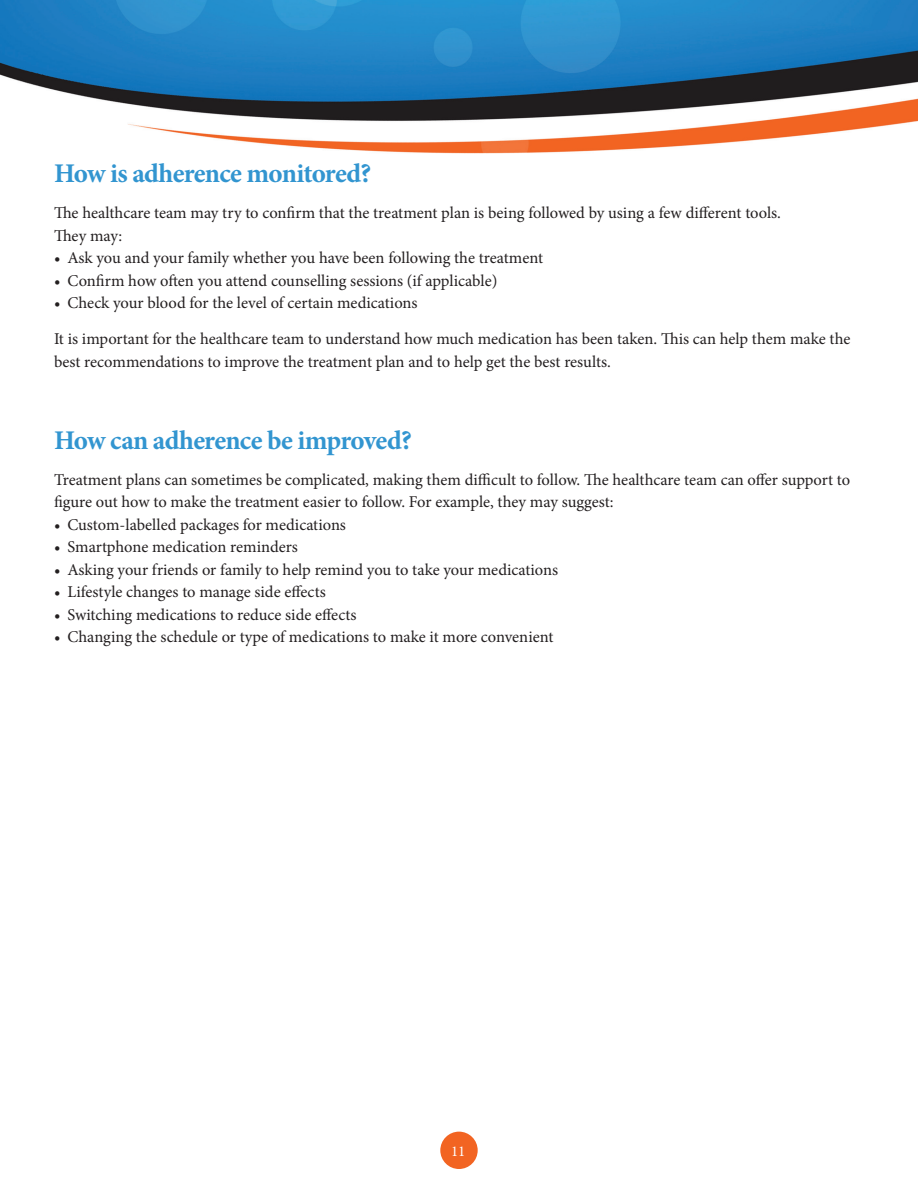
<style>
.page{position:relative;width:918px;height:1188px;background:#fff}
.page>*{position:absolute;margin:0;border:0;box-sizing:border-box;transform-origin:0 0}
.Subhead1{font:700 27px "Minion Pro";letter-spacing:-.03em;color:#3295d0}
.Body{font:16.5px/22.5px "Minion Pro";letter-spacing:-.005em;color:#231f20}
.Tab-Body{font:16.5px "Minion Pro";letter-spacing:-.005em;color:#231f20}
.t1{font:15px "Minion Pro";color:#fff}
</style>
<div class="page">
<img style="left:0;top:0;width:918px;height:154px">
<div style="left:440px;top:1132px;width:38px;height:37px;background:#f26422;border-radius:50%"></div>
<p class="Subhead1" style="left:54px;top:155px;width:319px">How is adherence monitored?</p>
<p class="Body" style="left:54px;top:202px;width:729px">The healthcare team may try to confirm that the treatment plan is being followed by using a few different tools.<br>They may:</p>
<p class="Tab-Body" style="left:54px;top:247px;width:491px">• Ask you and your family whether you have been following the treatment</p>
<p class="Tab-Body" style="left:54px;top:270px;width:445px">• Confirm how often you attend counselling sessions (if applicable)</p>
<p class="Tab-Body" style="left:54px;top:292px;width:365px">• Check your blood for the level of certain medications</p>
<p class="Body" style="left:54px;top:328px;width:798px">It is important for the healthcare team to understand how much medication has been taken. This can help them make the best recommendations to improve the treatment plan and to help get the best results.</p>
<p class="Subhead1" style="left:54px;top:421px;width:359px">How can adherence be improved?</p>
<p class="Body" style="left:54px;top:468px;width:798px">Treatment plans can sometimes be complicated, making them difficult to follow. The healthcare team can offer support to figure out how to make the treatment easier to follow. For example, they may suggest:</p>
<p class="Tab-Body" style="left:54px;top:513px;width:293px">• Custom-labelled packages for medications</p>
<p class="Tab-Body" style="left:54px;top:536px;width:245px">• Smartphone medication reminders</p>
<p class="Tab-Body" style="left:54px;top:558px;width:506px">• Asking your friends or family to help remind you to take your medications</p>
<p class="Tab-Body" style="left:54px;top:581px;width:273px">• Lifestyle changes to manage side effects</p>
<p class="Tab-Body" style="left:54px;top:603px;width:304px">• Switching medications to reduce side effects</p>
<p class="Tab-Body" style="left:54px;top:626px;width:501px">• Changing the schedule or type of medications to make it more convenient</p>
<p class="t1" style="left:451px;top:1141px;width:16px">11</p>
</div>
